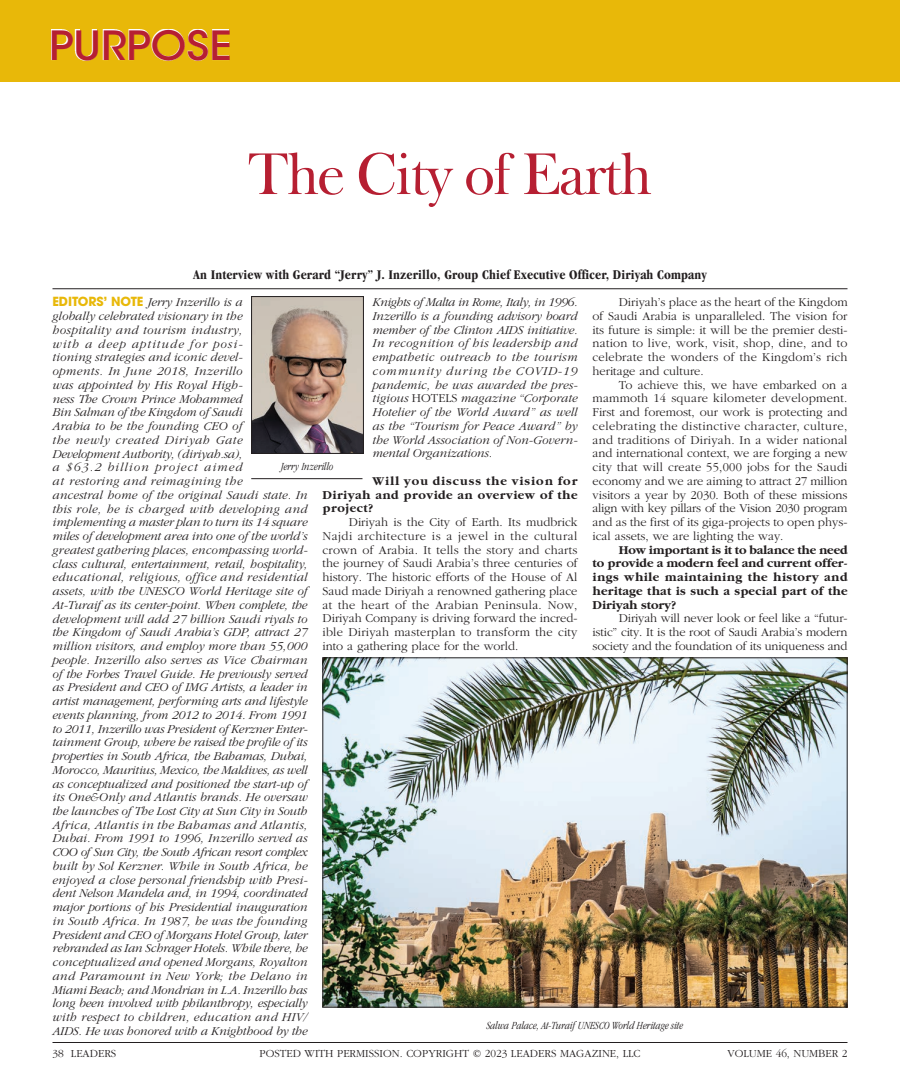
<style>
.page{position:relative;width:900px;height:1080px;background:#fff}
.page>*{position:absolute;margin:0;border:0;box-sizing:border-box;transform-origin:0 0}
.t1{font:60px "Frys Baskerville BT";letter-spacing:-.04em;color:#b61f32}
.t2{font:500 40px "ITC Avant Garde Std";color:#b61f32;scale:1.05 1}
.t3{font:700 condensed 13.75px "Garamond";letter-spacing:.01em;color:#231f20}
.t4{font:italic 300 12.5px/13.8px "Garamond";letter-spacing:.01em;color:#231f20}
.t5{font:300 12.5px/13.8px "Garamond";color:#231f20;text-align:justify}
.t6{font:700 12.5px/13.8px "Garamond";letter-spacing:.04em;color:#231f20;text-align:justify}
.t7{font:300 11.25px "Garamond";color:#231f20}
.t8{font:italic 300 condensed 11.25px "Garamond";color:#231f20}
.s1{font-family:"ITC Avant Garde Pro";font-weight:700;font-style:normal;color:#e8b809}
.s2{font-style:normal}
</style>
<div class="page">
<div style="left:0;top:0;width:900px;height:81px;background:#e8b809"></div>
<img style="left:51px;top:29px;width:178px;height:31px">
<img style="left:253px;top:298px;width:109px;height:154px">
<div style="left:251px;top:296px;width:113px;height:158px;border:1px solid #231f20"></div>
<hr style="left:251px;top:478px;width:111px;height:1px;background:#231f20">
<hr style="left:52px;top:288px;width:796px;height:1px;background:#231f20">
<img style="left:324px;top:660px;width:522px;height:346px">
<hr style="left:52px;top:1042px;width:796px;height:1px;background:#231f20">
<h2 class="t2" style="left:49px;top:21px;width:175px">PURPOSE</h2>
<h1 class="t1" style="left:247px;top:136px;width:407px">The City of Earth</h1>
<p class="t3" style="left:193px;top:267px;width:515px">An Interview with Gerard “Jerry” J. Inzerillo, Group Chief Executive Officer, Diriyah Company</p>
<p class="t4" style="left:52px;top:296px;width:259px"><span class="s1">EDITORS’ NOTE</span> Jerry Inzerillo is a<br>globally celebrated visionary in the<br>hospitality and tourism industry,<br>with a deep aptitude for posi-<br>tioning strategies and iconic devel-<br>opments. In June 2018, Inzerillo<br>was appointed by His Royal High-<br>ness The Crown Prince Mohammed<br>Bin Salman of the Kingdom of Saudi<br>Arabia to be the founding CEO of<br>the newly created Diriyah Gate Development Authority, (diriyah.sa),<br>a $63.2 billion project aimed<br>at restoring and reimagining the<br>ancestral home of the original Saudi state. In this role, he is charged with developing and implementing a master plan to turn its 14 square miles of development area into one of the world’s greatest gathering places, encompassing world&shy;class cultural, entertainment, retail, hospitality, educational, religious, office and residential assets, with the UNESCO World Heritage site of At-Turaif as its center-point. When complete, the development will add 27 billion Saudi riyals to the Kingdom of Saudi Arabia’s GDP, attract 27 million visitors, and employ more than 55,000 people. Inzerillo also serves as Vice Chairman of the Forbes Travel Guide. He previously served as President and CEO of IMG Artists, a leader in artist management, performing arts and lifestyle events planning, from 2012 to 2014. From 1991 to 2011, Inzerillo was President of Kerzner Enter&shy;tainment Group, where he raised the profile of its properties in South Africa, the Bahamas, Dubai, Morocco, Mauritius, Mexico, the Maldives, as well as conceptualized and positioned the start-up of its One&amp;Only and Atlantis brands. He oversaw the launches of The Lost City at Sun City in South Africa, Atlantis in the Bahamas and Atlantis, Dubai. From 1991 to 1996, Inzerillo served as COO of Sun City, the South African resort complex built by Sol Kerzner. While in South Africa, he enjoyed a close personal friendship with Presi&shy;dent Nelson Mandela and, in 1994, coordinated major portions of his Presidential inauguration in South Africa. In 1987, he was the founding President and CEO of Morgans Hotel Group, later rebranded as Ian Schrager Hotels. While there, he conceptualized and opened Morgans, Royalton and Paramount in New York; the Delano in Miami Beach; and Mondrian in L.A. Inzerillo has long been involved with philanthropy, especially with respect to children, education and HIV/ AIDS. He was honored with a Knighthood by the</p>
<p class="t4" style="left:372px;top:296px;width:207px;text-align:justify">Knights of Malta in Rome, Italy, in 1996.<br>Inzerillo is a founding advisory board member of the Clinton AIDS initiative.<br>In recognition of his leadership and empathetic outreach to the tourism community during the COVID-19 pandemic, he was awarded the pres&shy;tigious <span class="s2">HOTELS</span> magazine “Corporate Hotelier of the World Award” as well as the “Tourism for Peace Award” by the World Association of Non-Govern&shy;mental Organizations.</p>
<p class="t5" style="left:593px;top:296px;width:257px;text-indent:26px">Diriyah’s place as the heart of the Kingdom of Saudi Arabia is unparalleled. The vision for its future is simple: it will be the premier desti&shy;nation to live, work, visit, shop, dine, and to celebrate the wonders of the Kingdom’s rich heritage and culture.</p>
<p class="t5" style="left:593px;top:378px;width:257px;text-indent:26px">To achieve this, we have embarked on a mammoth 14 square kilometer development.<br>First and foremost, our work is protecting and celebrating the distinctive character, culture, and traditions of Diriyah. In a wider national and international context, we are forging a new city that will create 55,000 jobs for the Saudi economy and we are aiming to attract 27 million visitors a year by 2030. Both of these missions align with key pillars of the Vision 2030 program and as the first of its giga-projects to open phys&shy;ical assets, we are lighting the way.</p>
<p class="t6" style="left:593px;top:543px;width:257px;text-indent:26px">How important is it to balance the need to provide a modern feel and current offer&shy;ings while maintaining the history and heritage that is such a special part of the Diriyah story?</p>
<p class="t5" style="left:593px;top:612px;width:257px;text-indent:26px">Diriyah will never look or feel like a “futur&shy;istic” city. It is the root of Saudi Arabia’s modern society and the foundation of its uniqueness and</p>
<p class="t8" style="left:281px;top:460px;width:54px">Jerry Inzerillo</p>
<p class="t6" style="left:322px;top:474px;width:257px;text-indent:50px">Will you discuss the vision for Diriyah and provide an overview of the project?</p>
<p class="t5" style="left:322px;top:516px;width:257px;text-indent:26px">Diriyah is the City of Earth. Its mudbrick Najdi architecture is a jewel in the cultural crown of Arabia. It tells the story and charts the journey of Saudi Arabia’s three centuries of history. The historic efforts of the House of Al Saud made Diriyah a renowned gathering place at the heart of the Arabian Peninsula. Now, Diriyah Company is driving forward the incred&shy;ible Diriyah masterplan to transform the city into a gathering place for the world.</p>
<p class="t8" style="left:487px;top:1019px;width:198px">Salwa Palace, At-Turaif UNESCO World Heritage site</p>
<p class="t7" style="left:52px;top:1048px;width:65px">38 LEADERS</p>
<p class="t7" style="left:259px;top:1048px;width:383px">POSTED WITH PERMISSION. COPYRIGHT © 2023 LEADERS MAGAZINE, LLC</p>
<p class="t7" style="left:728px;top:1048px;width:121px">VOLUME 46, NUMBER 2</p>
</div>
